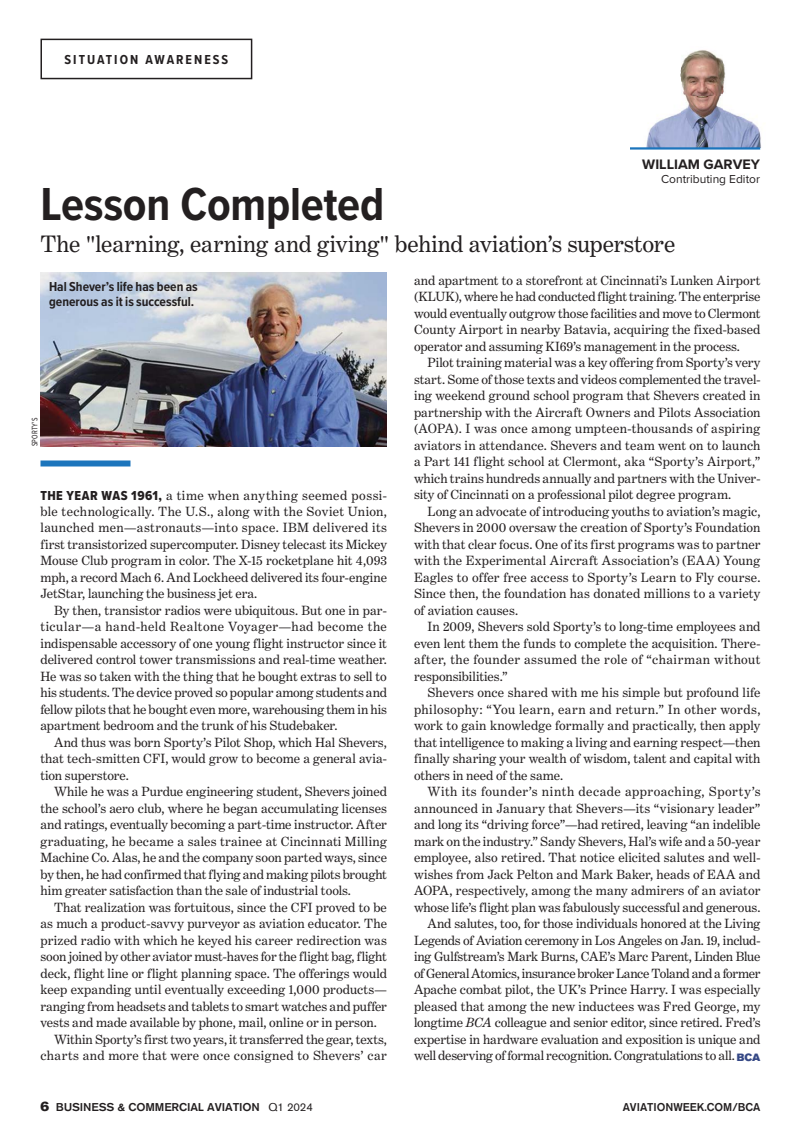
<style>
.page{position:relative;width:810px;height:1134px;background:#fff}
.page>*{position:absolute;margin:0;border:0;box-sizing:border-box;transform-origin:0 0}
.t1{font:700 48px "Proxima Nova Cond";letter-spacing:-.005em;color:#231f20}
.t2{font:24px "Benton Modern Two";color:#231f20}
.t3{font:700 14.25px "Proxima Nova";color:#231f20}
.t4{font:13.5px/16.5px "Benton Modern Two";color:#231f20;text-align:justify}
.t5{font:700 13.5px/15px "Proxima Nova Cond";color:#231f20}
.t6{font:13.5px "Benton Modern Two";letter-spacing:.02em;color:#231f20}
.t7{font:700 13.5px "Proxima Nova Cond";letter-spacing:.15em;color:#231f20}
.t8{font:12px "Proxima Nova";color:#231f20}
.t9{font:500 11.25px "Akzidenz Grotesk BE";letter-spacing:-.01em;color:#231f20;scale:1.05 1}
.t10{font:500 11.25px "Akzidenz Grotesk BE";letter-spacing:-.01em;color:#231f20}
.t11{font:8.25px "Proxima Nova Cond";letter-spacing:.03em;color:#231f20;scale:.9 1}
.s1{font-style:italic}
.s2{font-family:"Akzidenz Grotesk BE Super";font-size:10.5px;color:#364986}
.s3{font-family:"Proxima Nova Cond Extrabld"}
.s4{font-family:"Akzidenz Grotesk BE Super";font-weight:400;font-size:13.5px}
.s5{font-weight:400}
</style>
<div class="page">
<img style="left:646px;top:50px;width:115px;height:97px">
<hr style="left:630px;top:147px;width:130px;height:3px;background:#1c75bc">
<div style="left:40px;top:39px;width:212px;height:40px;border:2px solid #231f20"></div>
<div style="left:40px;top:460px;width:90px;height:6px;background:#1c75bc"></div>
<img style="left:40px;top:273px;width:347px;height:173px">
<p class="t7" style="left:64px;top:49px;width:165px">SITUATION AWARENESS</p>
<p class="t3" style="left:642px;top:153px;width:119px">WILLIAM GARVEY</p>
<p class="t8" style="left:661px;top:170px;width:100px">Contributing Editor</p>
<h1 class="t1" style="left:40px;top:168px;width:345px">Lesson Completed</h1>
<h2 class="t2" style="left:40px;top:230px;width:636px">The "learning, earning and giving" behind aviation’s superstore</h2>
<p class="t4" style="left:414px;top:272px;width:348px">and apartment to a storefront at Cincinnati’s Lunken Airport (KLUK), where he had conducted flight training. The enterprise would eventually outgrow those facilities and move to Clermont County Airport in nearby Batavia, acquiring the fixed-based operator and assuming KI69’s management in the process.</p>
<p class="t4" style="left:414px;top:355px;width:348px;text-indent:14px">Pilot training material was a key offering from Sporty’s very start. Some of those texts and videos complemented the travel&shy;ing weekend ground school program that Shevers created in partnership with the Aircraft Owners and Pilots Association (AOPA). I was once among umpteen-thousands of aspiring aviators in attendance. Shevers and team went on to launch a Part 141 flight school at Clermont, aka “Sporty’s Airport,” which trains hundreds annually and partners with the Univer&shy;sity of Cincinnati on a professional pilot degree program.</p>
<p class="t4" style="left:414px;top:503px;width:348px;text-indent:14px">Long an advocate of introducing youths to aviation’s magic, Shevers in 2000 oversaw the creation of Sporty’s Foundation with that clear focus. One of its first programs was to partner with the Experimental Aircraft Association’s (EAA) Young Eagles to offer free access to Sporty’s Learn to Fly course.<br>Since then, the foundation has donated millions to a variety of aviation causes.</p>
<p class="t4" style="left:414px;top:619px;width:348px;text-indent:14px">In 2009, Shevers sold Sporty’s to long-time employees and even lent them the funds to complete the acquisition. There&shy;after, the founder assumed the role of “chairman without responsibilities.”</p>
<p class="t4" style="left:414px;top:685px;width:348px;text-indent:14px">Shevers once shared with me his simple but profound life philosophy: “You learn, earn and return.” In other words, work to gain knowledge formally and practically, then apply that intelligence to making a living and earning respect—then finally sharing your wealth of wisdom, talent and capital with others in need of the same.</p>
<p class="t4" style="left:414px;top:784px;width:348px;text-align:right">With its founder’s ninth decade approaching, Sporty’s announced in January that Shevers—its “visionary leader” and long its “driving force”—had retired, leaving “an indelible mark on the industry.” Sandy Shevers, Hal’s wife and a 50-year employee, also retired. That notice elicited salutes and well&shy;wishes from Jack Pelton and Mark Baker, heads of EAA and AOPA, respectively, among the many admirers of an aviator whose life’s flight plan was fabulously successful and generous.<br>And salutes, too, for those individuals honored at the Living Legends of Aviation ceremony in Los Angeles on Jan. 19, includ&shy;ing Gulfstream’s Mark Burns, CAE’s Marc Parent, Linden Blue of General Atomics, insurance broker Lance Toland and a former Apache combat pilot, the UK’s Prince Harry. I was especially pleased that among the new inductees was Fred George, my longtime <span class="s1">BCA</span> colleague and senior editor, since retired. Fred’s expertise in hardware evaluation and exposition is unique and well deserving of formal recognition. Congratulations to all. <span class="s2">BCA</span></p>
<p class="t5" style="left:49px;top:279px;width:150px">Hal Shever’s life has been as generous as it is successful.</p>
<p class="t11" style="left:29px;top:446px;width:34px;rotate:-90deg">SPORTY'S</p>
<p class="t4" style="left:40px;top:487px;width:348px"><span class="s3">THE YEAR WAS 1961,</span> a time when anything seemed possi&shy;ble technologically. The U.S., along with the Soviet Union, launched men—astronauts—into space. IBM delivered its first transistorized supercomputer. Disney telecast its Mickey Mouse Club program in color. The X-15 rocketplane hit 4,093 mph, a record Mach 6. And Lockheed delivered its four-engine JetStar, launching the business jet era.</p>
<p class="t4" style="left:40px;top:602px;width:348px;text-indent:14px">By then, transistor radios were ubiquitous. But one in par&shy;ticular—a hand-held Realtone Voyager—had become the indispensable accessory of one young flight instructor since it delivered control tower transmissions and real-time weather.<br>He was so taken with the thing that he bought extras to sell to his students. The device proved so popular among students and fellow pilots that he bought even more, warehousing them in his apartment bedroom and the trunk of his Studebaker.</p>
<p class="t4" style="left:40px;top:734px;width:348px;text-indent:14px">And thus was born Sporty’s Pilot Shop, which Hal Shevers, that tech-smitten CFI, would grow to become a general avia&shy;tion superstore.</p>
<p class="t4" style="left:40px;top:784px;width:348px;text-indent:14px">While he was a Purdue engineering student, Shevers joined the school’s aero club, where he began accumulating licenses and ratings, eventually becoming a part-time instructor. After graduating, he became a sales trainee at Cincinnati Milling Machine Co. Alas, he and the company soon parted ways, since by then, he had confirmed that flying and making pilots brought him greater satisfaction than the sale of industrial tools.</p>
<p class="t4" style="left:54px;top:899px;width:334px">That realization was fortuitous, since the CFI proved to be</p>
<p class="t4" style="left:40px;top:916px;width:348px">as much a product-savvy purveyor as aviation educator. The</p>
<p class="t4" style="left:40px;top:932px;width:348px">prized radio with which he keyed his career redirection was</p>
<p class="t4" style="left:40px;top:949px;width:348px">soon joined by other aviator must-haves for the flight bag, flight</p>
<p class="t4" style="left:40px;top:965px;width:348px">deck, flight line or flight planning space. The offerings would</p>
<p class="t4" style="left:40px;top:982px;width:348px">keep expanding until eventually exceeding 1,000 products—</p>
<p class="t4" style="left:40px;top:998px;width:348px">ranging from headsets and tablets to smart watches and puffer</p>
<p class="t4" style="left:40px;top:1015px;width:338px">vests and made available by phone, mail, online or in person.</p>
<p class="t4" style="left:54px;top:1031px;width:335px">Within Sporty’s first two years, it transferred the gear, texts,</p>
<p class="t6" style="left:40px;top:1048px;width:348px">charts and more that were once consigned to Shevers’ car</p>
<p class="t9" style="left:40px;top:1100px;width:261px"><span class="s4">6</span> BUSINESS &amp; COMMERCIAL AVIATION <span class="s5">Q1 2024</span></p>
<p class="t10" style="left:623px;top:1100px;width:139px">AVIATIONWEEK.COM/BCA</p>
</div>
